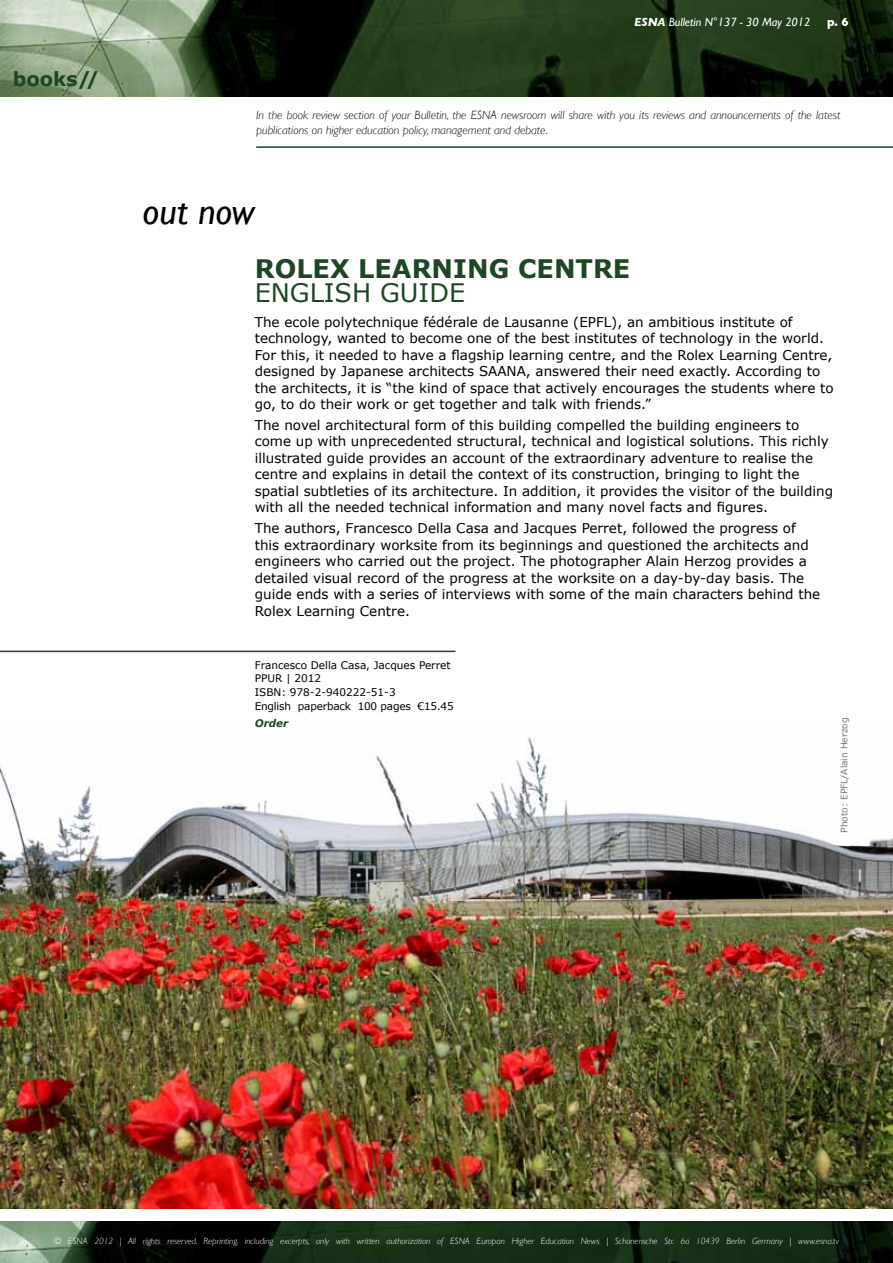
<style>
.page{position:relative;width:893px;height:1263px;background:#fff}
.page>*{position:absolute;margin:0;border:0;box-sizing:border-box;transform-origin:0 0}
.t1{font:italic 37.5px "Gill Sans";color:#000}
.t2{font:700 25.5px "Verdana";color:#1e4624}
.t3{font:25.5px "Verdana";color:#1e4624}
.t4{font:700 19.5px "Verdana";color:#1e4624}
.t5{font:13.5px/16.5px "Verdana";color:#000}
.t6{font:italic 300 12px/14.4px "Gill Sans";color:#000}
.t7{font:italic 12px "Gill Sans";color:#fff}
.t8{font:700 12px "Gill Sans";color:#fff}
.t9{font:10.5px/13.5px "Verdana";color:#000}
.t10{font:italic 700 10.5px "Verdana";color:#1e4624}
.t11{font:italic 300 9px "Gill Sans";color:#fff}
.t12{font:9px "Verdana";color:#737577}
.s1{font-weight:700}
</style>
<div class="page">
<img style="left:0;top:737px;width:893px;height:472px">
<img style="left:0;top:0;width:893px;height:97px">
<img style="left:0;top:1222px;width:893px;height:41px">
<hr style="left:0;top:651px;width:455px;height:1px;background:#1e4624">
<hr style="left:256px;top:146px;width:637px;height:2px;background:#1e4624">
<h3 class="t4" style="left:13px;top:67px;width:88px">books//</h3>
<p class="t7" style="left:634px;top:15px;width:178px"><span class="s1">ESNA</span> Bulletin N°137 - 30 May 2012</p>
<p class="t8" style="left:827px;top:15px;width:23px">p. 6</p>
<p class="t6" style="left:256px;top:108px;width:586px">In the book review section of your Bulletin, the ESNA newsroom will share with you its reviews and announcements of the latest publications on higher education policy, management and debate.</p>
<h1 class="t1" style="left:143px;top:190px;width:114px">out now</h1>
<h2 class="t2" style="left:255px;top:252px;width:20px">ROLEX</h2>
<h2 class="t2" style="left:358px;top:252px;width:19px">LEARNIN</h2>
<h2 class="t2" style="left:489px;top:252px;width:67px">G CENTRE</h2>
<h2 class="t3" style="left:255px;top:276px;width:34px">English</h2>
<h2 class="t3" style="left:380px;top:276px;width:37px">Guide</h2>
<p class="t5" style="left:255px;top:313px;width:580px">The ecole polytechnique fédérale de Lausanne (EPFL), an ambitious institute of technology, wanted to become one of the best institutes of technology in the world.<br>For this, it needed to have a flagship learning centre, and the Rolex Learning Centre, designed by Japanese architects SAANA, answered their need exactly. According to the architects, it is “the kind of space that actively encourages the students where to go, to do their work or get together and talk with friends.”</p>
<p class="t5" style="left:255px;top:416px;width:580px">The novel architectural form of this building compelled the building engineers to come up with unprecedented structural, technical and logistical solutions. This richly illustrated guide provides an account of the extraordinary adventure to realise the centre and explains in detail the context of its construction, bringing to light the spatial subtleties of its architecture. In addition, it provides the visitor of the building with all the needed technical information and many novel facts and figures.</p>
<p class="t5" style="left:255px;top:520px;width:567px">The authors, Francesco Della Casa and Jacques Perret, followed the progress of this extraordinary worksite from its beginnings and questioned the architects and engineers who carried out the project. The photographer Alain Herzog provides a detailed visual record of the progress at the worksite on a day-by-day basis. The guide ends with a series of interviews with some of the main characters behind the Rolex Learning Centre.</p>
<p class="t9" style="left:255px;top:658px;width:201px">Francesco Della Casa, Jacques Perret<br>PPUR | 2012<br>ISBN: 978-2-940222-51-3<br>English paperback 100 pages €15.45</p>
<p class="t10" style="left:255px;top:717px;width:35px">Order</p>
<p class="t12" style="left:838px;top:833px;width:117px;rotate:-90deg">Photo: EPFL/Alain Herzog</p>
<p class="t11" style="left:54px;top:1236px;width:786px">© ESNA 2012 | All rights reserved. Reprinting, including excerpts, only with written authorization of ESNA Europan Higher Education News | Schonensche Str. 6a 10439 Berlin Germany | www.esna.tv</p>
</div>
